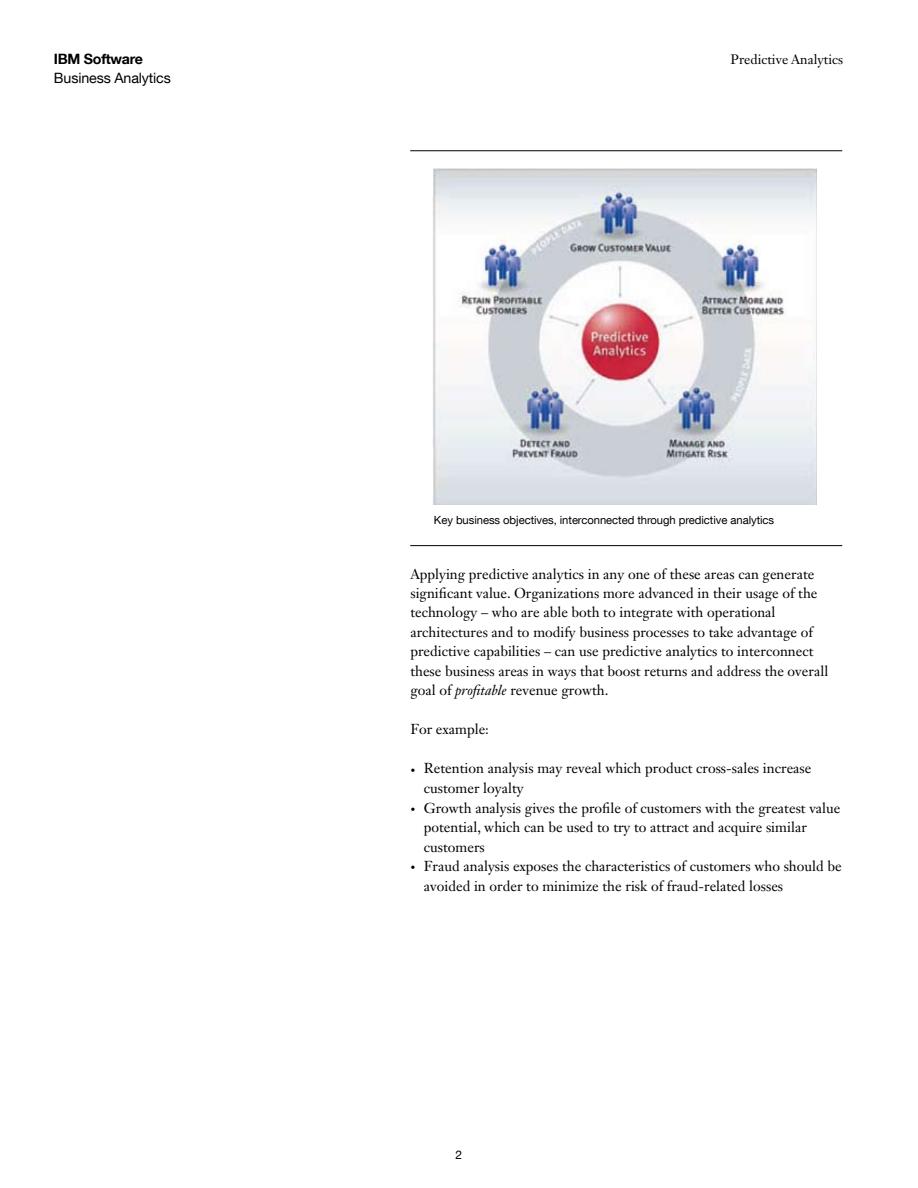
<style>
.page{position:relative;width:918px;height:1188px;background:#fff}
.page>*{position:absolute;margin:0;border:0;box-sizing:border-box;transform-origin:0 0}
.t1{font:14.25px/19.5px "Janson Text LT Std";color:#000}
.t2{font:14.25px "Helvetica Neue LT Com";letter-spacing:-.01em;color:#000}
.t3{font:700 14.25px "Helvetica Neue LT Com";letter-spacing:-.02em;color:#000}
.t4{font:13.5px "Janson Text LT Std";color:#000}
.t5{font:12px "Helvetica Neue LT Com";color:#000}
.t6{font:11.25px "Helvetica Neue LT Com";letter-spacing:-.005em;color:#000}
.s1{color:#fff}
.s2{font-style:italic}
.s3{font-size:9.75px}
</style>
<div class="page">
<img style="left:433px;top:168px;width:384px;height:337px">
<hr style="left:410px;top:150px;width:432px;height:1px;background:#000">
<hr style="left:410px;top:545px;width:432px;height:1px;background:#000">
<p class="t3" style="left:54px;top:50px;width:90px">IBM Software</p>
<p class="t4" style="left:730px;top:51px;width:114px">Predictive Analytics</p>
<p class="t2" style="left:54px;top:69px;width:118px">Business Analytics</p>
<p class="t6" style="left:433px;top:514px;width:343px"><span class="s1">:</span>Key business objectives, interconnected through predictive analytics</p>
<p class="t1" style="left:410px;top:564px;width:419px">Applying predictive analytics in any one of these areas can generate significant value. Organizations more advanced in their usage of the technology – who are able both to integrate with operational architectures and to modify business processes to take advantage of predictive capabilities – can use predictive analytics to interconnect these business areas in ways that boost returns and address the overall goal of <span class="s2">profitable</span> revenue growth.</p>
<p class="t1" style="left:410px;top:720px;width:80px">For example:</p>
<p class="t1" style="left:424px;top:759px;width:389px;text-indent:-14px"><span class="s3">•</span> Retention analysis may reveal which product cross-sales increase customer loyalty</p>
<p class="t1" style="left:424px;top:798px;width:418px;text-indent:-14px"><span class="s3">•</span> Growth analysis gives the profile of customers with the greatest value potential, which can be used to try to attract and acquire similar customers</p>
<p class="t1" style="left:424px;top:856px;width:419px;text-indent:-14px"><span class="s3">•</span> Fraud analysis exposes the characteristics of customers who should be avoided in order to minimize the risk of fraud-related losses</p>
<p class="t5" style="left:456px;top:1148px;width:8px">2</p>
</div>
